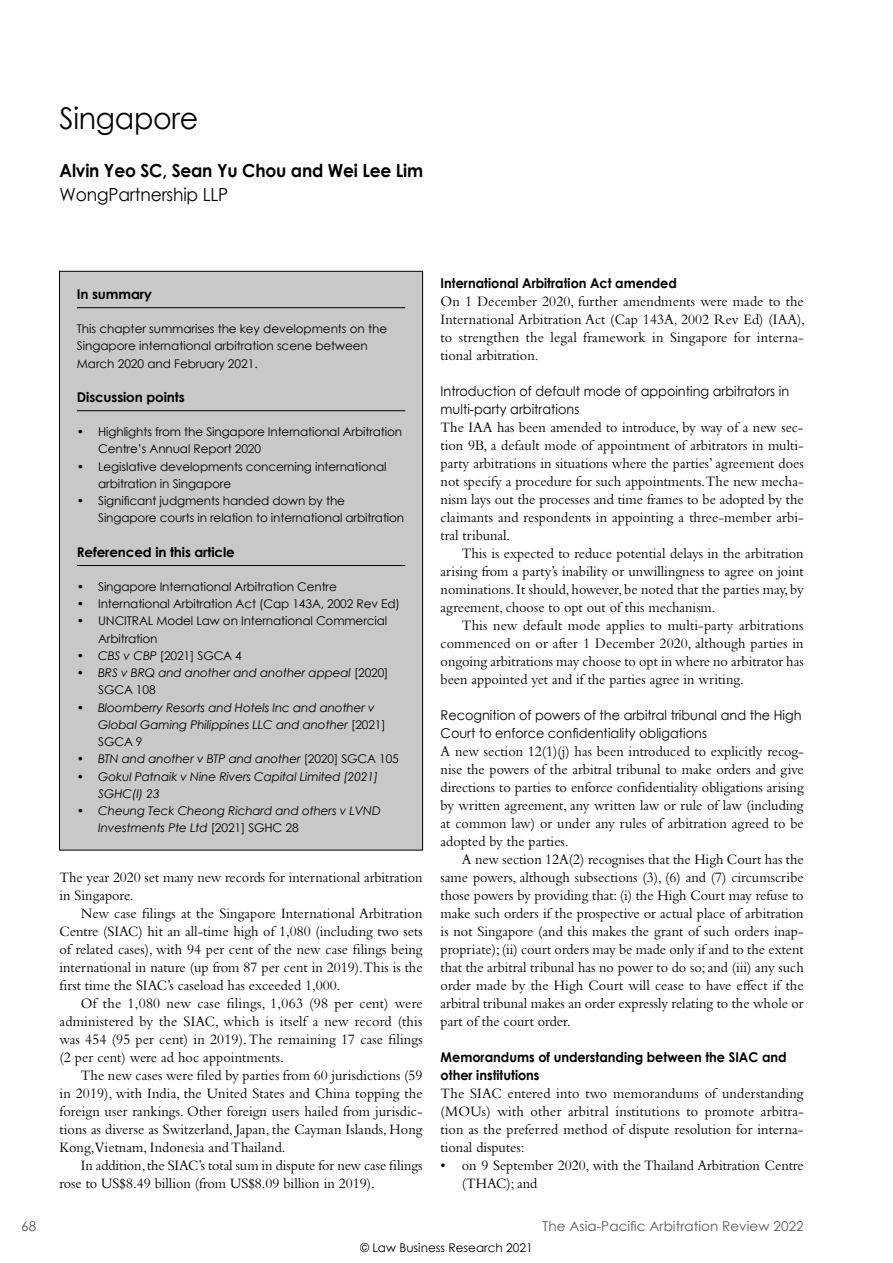
<style>
.page{position:relative;width:893px;height:1263px;background:#fff}
.page>*{position:absolute;margin:0;border:0;box-sizing:border-box;transform-origin:0 0}
.t1{font:30px "Century Gothic";letter-spacing:-.01em;color:#000;scale:.95 1}
.t2{font:700 18px "Century Gothic";letter-spacing:-.01em;color:#000;scale:.95 1}
.t3{font:18px "Century Gothic";letter-spacing:-.01em;color:#000;scale:.95 1}
.t4{font:15px/18px "Bembo Std";color:#000;text-align:justify;scale:.95 1}
.t5{font:13.5px/18px "Century Gothic";color:#000;scale:.95 1}
.t6{font:700 13.5px/18px "Century Gothic";color:#000;scale:.95 1}
.t7{font:700 13.5px "Century Gothic";color:#000}
.t8{font:13.5px "Century Gothic";letter-spacing:.005em;color:#58595b}
.t9{font:12px/17.2px "Century Gothic";letter-spacing:-.01em;color:#000}
.t10{font:italic 12px/17.2px "Century Gothic";letter-spacing:-.01em;color:#000}
.s1{font-style:italic}
.s2{font-style:normal}
</style>
<div class="page">
<div style="left:60px;top:271px;width:363px;height:579px;background:#c7c8ca"></div>
<hr style="left:77px;top:307px;width:328px;height:1px;background:#000">
<hr style="left:77px;top:410px;width:328px;height:1px;background:#000">
<hr style="left:77px;top:565px;width:328px;height:1px;background:#000">
<h1 class="t1" style="left:60px;top:97px;width:148px">Singapore</h1>
<p class="t2" style="left:60px;top:157px;width:384px">Alvin Yeo SC, Sean Yu Chou and Wei Lee Lim</p>
<p class="t3" style="left:60px;top:182px;width:179px">WongPartnership LLP</p>
<p class="t7" style="left:77px;top:284px;width:76px">In summary</p>
<p class="t9" style="left:77px;top:320px;width:312px">This chapter summarises the key developments on the<br>Singapore international arbitration scene between<br>March 2020 and February 2021.</p>
<p class="t7" style="left:77px;top:387px;width:109px">Discussion points</p>
<p class="t9" style="left:98px;top:423px;width:306px;text-indent:-21px">• Highlights from the Singapore International Arbitration<br>Centre’s Annual Report 2020</p>
<p class="t9" style="left:98px;top:457px;width:290px;text-indent:-21px">• Legislative developments concerning international arbitration in Singapore</p>
<p class="t9" style="left:98px;top:492px;width:308px;text-indent:-21px">• Significant judgments handed down by the<br>Singapore courts in relation to international arbitration</p>
<p class="t7" style="left:77px;top:541px;width:159px">Referenced in this article</p>
<p class="t9" style="left:77px;top:578px;width:261px">• Singapore International Arbitration Centre</p>
<p class="t9" style="left:77px;top:595px;width:324px">• International Arbitration Act (Cap 143A, 2002 Rev Ed)</p>
<p class="t9" style="left:98px;top:612px;width:291px;text-indent:-21px">• UNCITRAL Model Law on International Commercial<br>Arbitration</p>
<p class="t9" style="left:77px;top:647px;width:167px"><span class="s1">• CBS v CBP</span> [2021] SGCA 4</p>
<p class="t10" style="left:98px;top:664px;width:292px;text-indent:-21px">• BRS v BRQ and another and another appeal <span class="s2">[2020]<br>SGCA 108</span></p>
<p class="t10" style="left:98px;top:698px;width:289px;text-indent:-21px">• Bloomberry Resorts and Hotels Inc and another v<br>Global Gaming Philippines LLC and another <span class="s2">[2021]<br>SGCA 9</span></p>
<p class="t10" style="left:77px;top:750px;width:323px">• BTN and another v BTP and another <span class="s2">[2020] SGCA 105</span></p>
<p class="t10" style="left:98px;top:767px;width:282px;text-indent:-21px">• Gokul Patnaik v Nine Rivers Capital Limited [2021]<br>SGHC(I) 23</p>
<p class="t10" style="left:98px;top:802px;width:284px;text-indent:-21px">• Cheung Teck Cheong Richard and others v LVND<br>Investments Pte Ltd <span class="s2">[2021] SGHC 28</span></p>
<p class="t4" style="left:60px;top:868px;width:384px">The year 2020 set many new records for international arbitration in Singapore.</p>
<p class="t4" style="left:60px;top:904px;width:384px;text-indent:21px">New case filings at the Singapore International Arbitration Centre (SIAC) hit an all-time high of 1,080 (including two sets of related cases), with 94 per cent of the new case filings being international in nature (up from 87 per cent in 2019).This is the first time the SIAC’s caseload has exceeded 1,000.</p>
<p class="t4" style="left:60px;top:994px;width:384px;text-indent:21px">Of the 1,080 new case filings, 1,063 (98 per cent) were administered by the SIAC, which is itself a new record (this was 454 (95 per cent) in 2019). The remaining 17 case filings (2 per cent) were ad hoc appointments.</p>
<p class="t4" style="left:60px;top:1066px;width:384px;text-indent:21px">The new cases were filed by parties from 60 jurisdictions (59 in 2019), with India, the United States and China topping the foreign user rankings. Other foreign users hailed from jurisdic&shy;tions as diverse as Switzerland, Japan, the Cayman Islands, Hong Kong,Vietnam, Indonesia and Thailand.</p>
<p class="t4" style="left:60px;top:1156px;width:383px;text-indent:21px">In addition, the SIAC’s total sum in dispute for new case filings rose to US$8.49 billion (from US$8.09 billion in 2019).</p>
<p class="t6" style="left:441px;top:273px;width:250px">International Arbitration Act amended</p>
<p class="t4" style="left:441px;top:292px;width:385px">On 1 December 2020, further amendments were made to the International Arbitration Act (Cap 143A, 2002 Rev Ed) (IAA), to strengthen the legal framework in Singapore for interna&shy;tional arbitration.</p>
<p class="t5" style="left:441px;top:382px;width:368px">Introduction of default mode of appointing arbitrators in multi-party arbitrations</p>
<p class="t4" style="left:441px;top:418px;width:384px">The IAA has been amended to introduce, by way of a new sec&shy;tion 9B, a default mode of appointment of arbitrators in multi&shy;party arbitrations in situations where the parties’ agreement does not specify a procedure for such appointments. The new mecha&shy;nism lays out the processes and time frames to be adopted by the claimants and respondents in appointing a three-member arbi&shy;tral tribunal.</p>
<p class="t4" style="left:441px;top:544px;width:384px;text-indent:21px">This is expected to reduce potential delays in the arbitration arising from a party’s inability or unwillingness to agree on joint nominations. It should, however, be noted that the parties may, by agreement, choose to opt out of this mechanism.</p>
<p class="t4" style="left:441px;top:616px;width:384px;text-indent:21px">This new default mode applies to multi-party arbitrations commenced on or after 1 December 2020, although parties in ongoing arbitrations may choose to opt in where no arbitrator has been appointed yet and if the parties agree in writing.</p>
<p class="t5" style="left:441px;top:706px;width:381px">Recognition of powers of the arbitral tribunal and the High<br>Court to enforce confidentiality obligations</p>
<p class="t4" style="left:441px;top:742px;width:384px">A new section 12(1)(j) has been introduced to explicitly recog&shy;nise the powers of the arbitral tribunal to make orders and give directions to parties to enforce confidentiality obligations arising by written agreement, any written law or rule of law (including at common law) or under any rules of arbitration agreed to be adopted by the parties.</p>
<p class="t4" style="left:441px;top:850px;width:384px;text-indent:21px">A new section 12A(2) recognises that the High Court has the same powers, although subsections (3), (6) and (7) circumscribe those powers by providing that: (i) the High Court may refuse to make such orders if the prospective or actual place of arbitration is not Singapore (and this makes the grant of such orders inap&shy;propriate); (ii) court orders may be made only if and to the extent that the arbitral tribunal has no power to do so; and (iii) any such order made by the High Court will cease to have effect if the arbitral tribunal makes an order expressly relating to the whole or part of the court order.</p>
<p class="t6" style="left:441px;top:1047px;width:366px">Memorandums of understanding between the SIAC and other institutions</p>
<p class="t4" style="left:441px;top:1084px;width:384px">The SIAC entered into two memorandums of understanding (MOUs) with other arbitral institutions to promote arbitra&shy;tion as the preferred method of dispute resolution for interna&shy;tional disputes:</p>
<p class="t4" style="left:462px;top:1156px;width:361px;text-indent:-21px">• on 9 September 2020, with the Thailand Arbitration Centre (THAC); and</p>
<p class="t8" style="left:21px;top:1216px;width:17px">68</p>
<p class="t8" style="left:543px;top:1216px;width:263px">The Asia-Pacific Arbitration Review 2022</p>
<p class="t9" style="left:360px;top:1239px;width:174px">© Law Business Research 2021</p>
</div>
